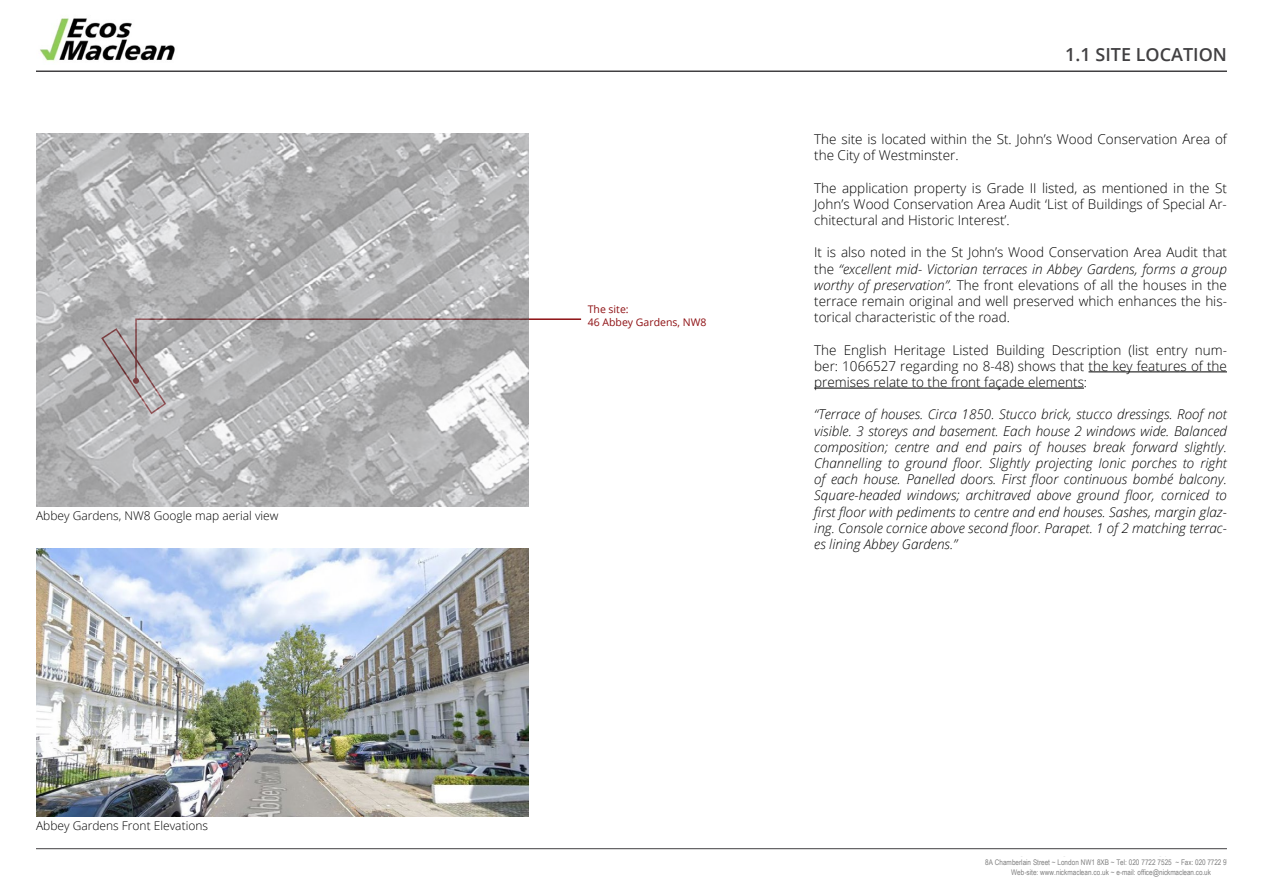
<style>
.page{position:relative;width:1263px;height:893px;background:#fff}
.page>*{position:absolute;margin:0;border:0;box-sizing:border-box;transform-origin:0 0}
.t1{font:600 18px "Open Sans";color:#414042}
.t2{font:300 13.5px/16.2px "Open Sans";color:#000;text-align:justify}
.t3{font:italic 300 13.5px/16.2px "Open Sans";color:#000;text-align:justify}
.t4{font:300 12px "Open Sans";color:#000}
.t5{font:10.5px/12.6px "Open Sans";color:#8e1013}
.t6{font:7.8px "Arial Narrow";letter-spacing:-.005em;color:#808080}
.s1{font-style:italic}
</style>
<div class="page">
<img style="left:40px;top:18px;width:135px;height:43px">
<hr style="left:36px;top:71px;width:1191px;height:1px;background:#414042">
<hr style="left:36px;top:848px;width:1191px;height:1px;background:#414042">
<hr style="left:1088px;top:372px;width:139px;height:1px;background:#000">
<hr style="left:814px;top:388px;width:270px;height:1px;background:#000">
<img style="left:36px;top:549px;width:492px;height:267px">
<svg style="left:528px;top:318px;width:54px;height:97px"></svg>
<img style="left:36px;top:134px;width:492px;height:372px">
<p class="t4" style="left:36px;top:507px;width:244px">Abbey Gardens, NW8 Google map aerial view</p>
<p class="t4" style="left:36px;top:818px;width:174px">Abbey Gardens Front Elevations</p>
<p class="t5" style="left:588px;top:303px;width:120px">The site:<br>46 Abbey Gardens, NW8</p>
<h1 class="t1" style="left:1065px;top:42px;width:163px">1.1 SITE LOCATION</h1>
<p class="t2" style="left:814px;top:131px;width:414px">The site is located within the St. John’s Wood Conservation Area of the City of Westminster.</p>
<p class="t2" style="left:814px;top:179px;width:414px">The application property is Grade II listed, as mentioned in the St John’s Wood Conservation Area Audit ‘List of Buildings of Special Ar&shy;chitectural and Historic Interest’.</p>
<p class="t2" style="left:814px;top:244px;width:414px">It is also noted in the St John’s Wood Conservation Area Audit that the <span class="s1">“excellent mid- Victorian terraces in Abbey Gardens, forms a group worthy of preservation”.</span> The front elevations of all the houses in the terrace remain original and well preserved which enhances the his&shy;torical characteristic of the road.</p>
<p class="t2" style="left:814px;top:341px;width:414px">The English Heritage Listed Building Description (list entry num&shy;ber: 1066527 regarding no 8-48) shows that the key features of the premises relate to the front façade elements:</p>
<p class="t3" style="left:814px;top:406px;width:414px">“Terrace of houses. Circa 1850. Stucco brick, stucco dressings. Roof not visible. 3 storeys and basement. Each house 2 windows wide. Balanced composition; centre and end pairs of houses break forward slightly.<br>Channelling to ground floor. Slightly projecting Ionic porches to right of each house. Panelled doors. First floor continuous bombé balcony.<br>Square-headed windows; architraved above ground floor, corniced to first floor with pediments to centre and end houses. Sashes, margin glaz&shy;ing. Console cornice above second floor. Parapet. 1 of 2 matching terrac&shy;es lining Abbey Gardens.”</p>
<p class="t6" style="left:985px;top:856px;width:253px">8A Chamberlain Street ~ London NW1 8XB ~ Tel: 020 7722 7525 ~ Fax: 020 7722 9711</p>
<p class="t6" style="left:1011px;top:866px;width:201px">Web-site: www.nickmaclean.co.uk ~ e-mail: office@nickmaclean.co.uk</p>
</div>
